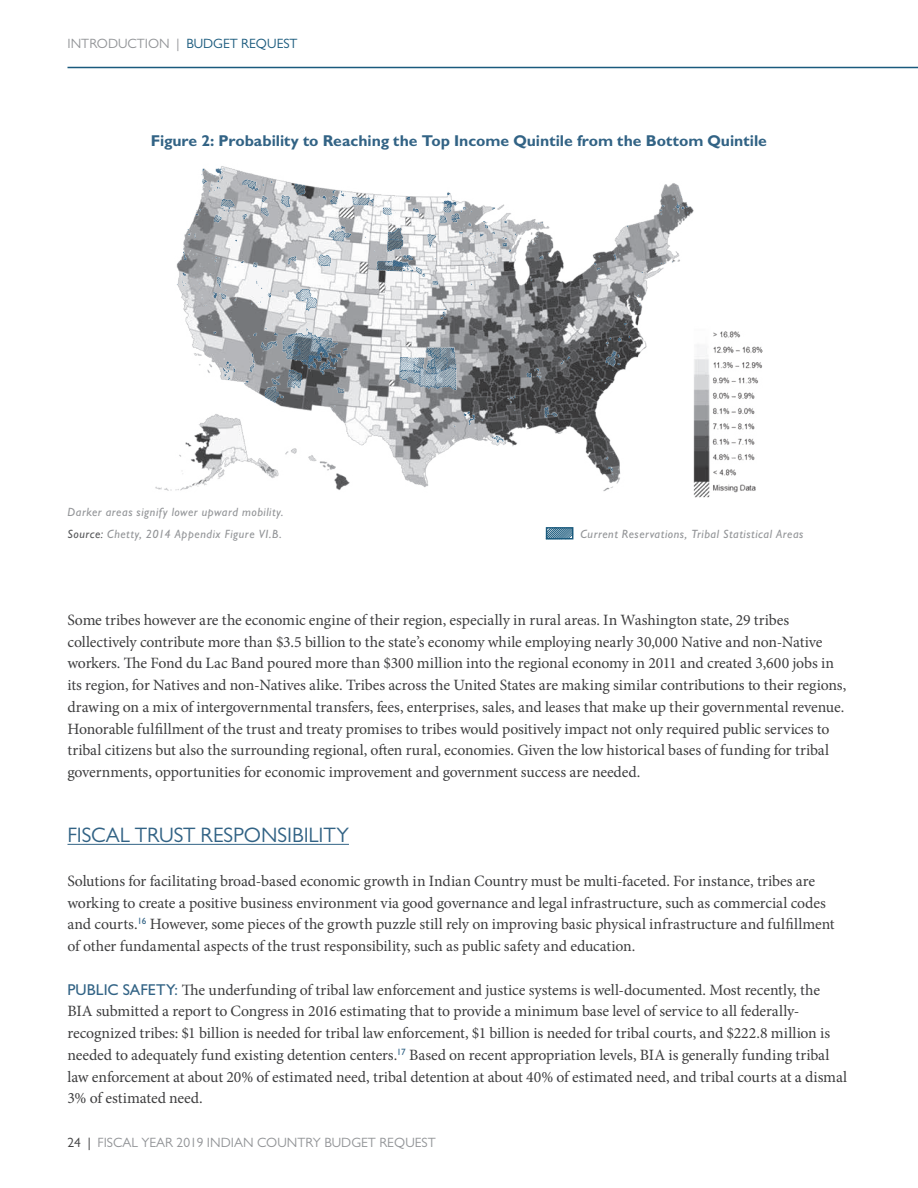
<style>
.page{position:relative;width:918px;height:1188px;background:#fff}
.page>*{position:absolute;margin:0;border:0;box-sizing:border-box;transform-origin:0 0}
.t1{font:21px "Gill Sans MT Pro";letter-spacing:-.005em;color:#326385}
.t2{font:15.75px/21.8px "Minion Pro";letter-spacing:-.01em;color:#3e3e3f}
.t3{font:700 15.75px "Gill Sans MT Pro";letter-spacing:-.005em;color:#326385}
.t4{font:13.5px "Gill Sans MT Pro";color:#939598}
.t5{font:italic 500 12px/21.8px "Gill Sans MT Pro";letter-spacing:.045em;color:#939598}
.s1{color:#1a5a7d}
.s2{color:#57585a}
.s3{font-family:"Gill Sans MT Pro";font-weight:500;color:#326385}
.s4{color:#3e3e3f}
</style>
<div class="page">
<hr style="left:68px;top:67px;width:850px;height:1px;background:#1a5a7d">
<img style="left:155px;top:166px;width:608px;height:332px">
<hr style="left:68px;top:844px;width:281px;height:1px;background:#326385">
<svg style="left:545px;top:527px;width:29px;height:13px"></svg>
<p class="t4" style="left:68px;top:35px;width:232px">INTRODUCTION | <span class="s1">BUDGET REQUEST</span></p>
<p class="t3" style="left:151px;top:131px;width:618px">Figure 2: Probability to Reaching the Top Income Quintile from the Bottom Quintile</p>
<p class="t5" style="left:68px;top:501px;width:218px">Darker areas signify lower upward mobility.<br><span class="s2">Source:</span> Chetty, 2014 Appendix Figure VI.B.</p>
<p class="t5" style="left:580px;top:523px;width:224px">Current Reservations, Tribal Statistical Areas</p>
<p class="t2" style="left:68px;top:609px;width:780px">Some tribes however are the economic engine of their region, especially in rural areas. In Washington state, 29 tribes collectively contribute more than $3.5 billion to the state’s economy while employing nearly 30,000 Native and non-Native workers. The Fond du Lac Band poured more than $300 million into the regional economy in 2011 and created 3,600 jobs in its region, for Natives and non-Natives alike. Tribes across the United States are making similar contributions to their regions, drawing on a mix of intergovernmental transfers, fees, enterprises, sales, and leases that make up their governmental revenue.<br>Honorable fulfillment of the trust and treaty promises to tribes would positively impact not only required public services to tribal citizens but also the surrounding regional, often rural, economies. Given the low historical bases of funding for tribal governments, opportunities for economic improvement and government success are needed.</p>
<h1 class="t1" style="left:68px;top:823px;width:283px">FISCAL TRUST RESPONSIBILITY</h1>
<p class="t2" style="left:68px;top:870px;width:769px">Solutions for facilitating broad-based economic growth in Indian Country must be multi-faceted. For instance, tribes are working to create a positive business environment via good governance and legal infrastructure, such as commercial codes and courts.<sup>16</sup> However, some pieces of the growth puzzle still rely on improving basic physical infrastructure and fulfillment of other fundamental aspects of the trust responsibility, such as public safety and education.</p>
<p class="t2" style="left:67px;top:979px;width:781px"><span class="s3">PUBLIC SAFETY:</span> The underfunding of tribal law enforcement and justice systems is well-documented. Most recently, the BIA submitted a report to Congress in 2016 estimating that to provide a minimum base level of service to all federally&shy;recognized tribes: $1 billion is needed for tribal law enforcement, $1 billion is needed for tribal courts, and $222.8 million is needed to adequately fund existing detention centers.<sup>17</sup> Based on recent appropriation levels, BIA is generally funding tribal law enforcement at about 20% of estimated need, tribal detention at about 40% of estimated need, and tribal courts at a dismal 3% of estimated need.</p>
<p class="t4" style="left:68px;top:1134px;width:370px"><span class="s4">24 |</span> FISCAL YEAR 2019 INDIAN COUNTRY BUDGET REQUEST</p>
</div>
